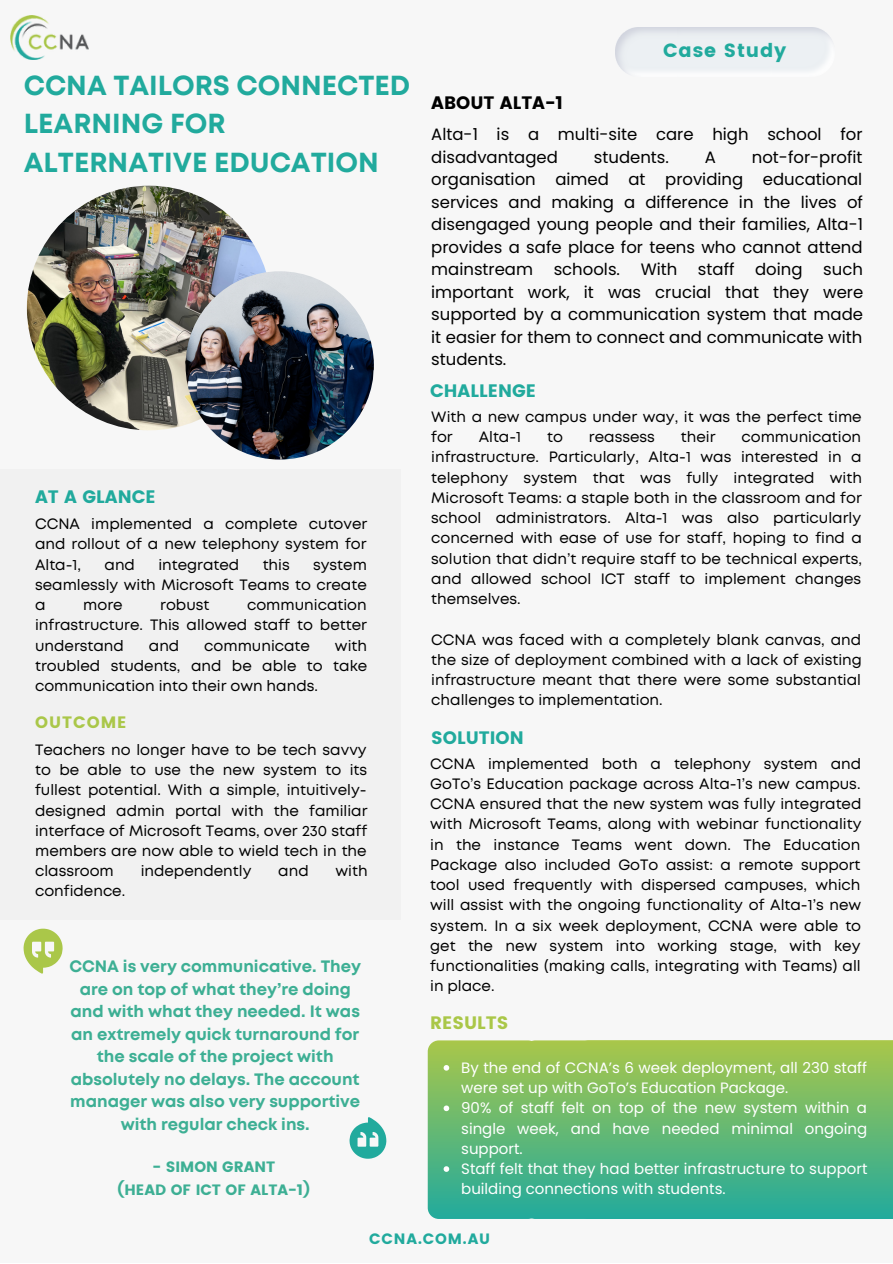
<style>
.page{position:relative;width:893px;height:1264px;background:#fff}
.page>*{position:absolute;margin:0;border:0;box-sizing:border-box;transform-origin:0 0}
.t1{font:700 27.45px/38.2px "Mont";color:#21aa9d}
.t2{font:19.05px "Poppins";letter-spacing:.045em;color:#21aa9d}
.t3{font:18px "Poppins";color:#21aa9d}
.t4{font:18px "Poppins";color:#000}
.t5{font:18px "Poppins";color:#aac748}
.t6{font:16.5px/22.5px "Poppins";color:#000}
.t7{font:700 16.5px/22.5px "Mont";color:#3daf94;text-align:center}
.t8{font:16.5px "Poppins";letter-spacing:.06em;color:#aac749}
.t9{font:15px/20.2px "Mont";color:#000;text-align:justify}
.t10{font:15px/20.2px "Poppins";color:#fff}
.t11{font:15px/23.5px "Poppins";color:#3daf94;text-align:center}
.t12{font:15px "Poppins";letter-spacing:.06em;color:#21aa9d}
</style>
<div class="page">
<div style="left:0;top:0;width:892px;height:1262px;background:#f7f7f7"></div>
<img style="left:615px;top:28px;width:62px;height:45px">
<img style="left:10px;top:16px;width:79px;height:44px">
<div style="left:0;top:468px;width:400px;height:451px;background:#f1f1f1"></div>
<svg style="left:24px;top:928px;width:39px;height:45px"></svg>
<svg style="left:349px;top:1117px;width:37px;height:41px"></svg>
<div style="left:427px;top:1040px;width:112px;height:178px;background:linear-gradient(to bottom,#aac74a,#23aa9c);border-radius:11px"></div>
<div style="left:524px;top:1040px;width:111px;height:178px;background:linear-gradient(to bottom,#aac749,#23ab9c);border-radius:11px"></div>
<div style="left:577px;top:1040px;width:112px;height:178px;background:linear-gradient(to bottom,#aac749,#23ab9c);border-radius:11px"></div>
<div style="left:670px;top:1040px;width:111px;height:178px;background:linear-gradient(to bottom,#aac749,#23ab9c);border-radius:11px"></div>
<div style="left:763px;top:1040px;width:111px;height:178px;background:linear-gradient(to bottom,#aac749,#23ab9c);border-radius:11px"></div>
<svg style="left:802px;top:1040px;width:90px;height:178px;background:#65b872"></svg>
<img style="left:27px;top:186px;width:244px;height:244px;border-radius:50%">
<img style="left:185px;top:271px;width:189px;height:188px;border-radius:50%">
<svg style="left:443px;top:1065px;width:6px;height:5px"></svg>
<svg style="left:443px;top:1105px;width:6px;height:6px"></svg>
<svg style="left:443px;top:1166px;width:6px;height:5px"></svg>
<h1 class="t1" style="left:24px;top:68px;width:388px">CCNA TAILORS CONNECTED<br>LEARNING FOR<br>ALTERNATIVE EDUCATION</h1>
<p class="t3" style="left:35px;top:486px;width:122px">AT A GLANCE</p>
<p class="t9" style="left:35px;top:515px;width:334px">CCNA implemented a complete cutover and rollout of a new telephony system for Alta-1,</p>
<p class="t9" style="left:104px;top:555px;width:32px">and</p>
<p class="t9" style="left:158px;top:555px;width:82px">integrated</p>
<p class="t9" style="left:263px;top:555px;width:29px">this</p>
<p class="t9" style="left:35px;top:555px;width:333px;text-indent:278px">system seamlessly with Microsoft Teams to create a</p>
<p class="t9" style="left:83px;top:595px;width:41px">more</p>
<p class="t9" style="left:160px;top:595px;width:51px">robust</p>
<p class="t9" style="left:35px;top:595px;width:333px;text-indent:212px">communication infrastructure. This allowed staff to better understand</p>
<p class="t9" style="left:35px;top:636px;width:334px;text-indent:300px">with troubled students, and be able to take communication into their own hands.</p>
<p class="t9" style="left:149px;top:636px;width:32px">and</p>
<p class="t9" style="left:204px;top:636px;width:107px">communicate</p>
<p class="t8" style="left:35px;top:713px;width:93px">OUTCOME</p>
<p class="t9" style="left:35px;top:740px;width:334px">Teachers no longer have to be tech savvy to be able to use the new system to its fullest potential. With a simple, intuitively&shy;designed admin portal with the familiar interface of Microsoft Teams, over 230 staff members are now able to wield tech in the classroom</p>
<p class="t9" style="left:141px;top:862px;width:112px">independently</p>
<p class="t9" style="left:278px;top:862px;width:32px">and</p>
<p class="t9" style="left:335px;top:862px;width:34px">with</p>
<p class="t9" style="left:35px;top:882px;width:92px">confidence.</p>
<p class="t7" style="left:69px;top:956px;width:293px">CCNA is very communicative. They are on top of what they’re doing and with what they needed. It was an extremely quick turnaround for the scale of the project with absolutely no delays. The account manager was also very supportive with regular check ins.</p>
<p class="t11" style="left:117px;top:1154px;width:194px">- SIMON GRANT<br>(HEAD OF ICT OF ALTA-1)</p>
<p class="t4" style="left:431px;top:93px;width:133px">ABOUT ALTA-1</p>
<p class="t2" style="left:663px;top:39px;width:125px">Case Study</p>
<p class="t6" style="left:431px;top:123px;width:432px">Alta-1 is a multi-site care high school for disadvantaged</p>
<p class="t6" style="left:431px;top:146px;width:433px;text-align:justify;text-indent:320px">not-for-profit organisation aimed at providing educational services and making a difference in the lives of disengaged young people and their families, Alta-1 provides a safe place for teens who cannot attend mainstream schools. With staff doing such important work, it was crucial that they were supported by a communication system that made it easier for them to connect and communicate with students.</p>
<p class="t6" style="left:593px;top:146px;width:77px">students.</p>
<p class="t6" style="left:704px;top:146px;width:13px">A</p>
<p class="t3" style="left:430px;top:380px;width:107px">CHALLENGE</p>
<p class="t9" style="left:431px;top:408px;width:432px">With a new campus under way, it was the perfect time for</p>
<p class="t9" style="left:478px;top:428px;width:44px">Alta-1</p>
<p class="t9" style="left:547px;top:428px;width:17px">to</p>
<p class="t9" style="left:589px;top:428px;width:67px">reassess</p>
<p class="t9" style="left:680px;top:428px;width:36px">their</p>
<p class="t9" style="left:431px;top:428px;width:432px;text-indent:310px">communication infrastructure. Particularly, Alta-1 was interested in a telephony system that was fully integrated with Microsoft Teams: a staple both in the classroom and for school administrators. Alta-1 was also particularly concerned with ease of use for staff, hoping to find a solution that didn’t require staff to be technical experts, and allowed school ICT staff to implement changes themselves.</p>
<p class="t9" style="left:431px;top:630px;width:432px">CCNA was faced with a completely blank canvas, and the size of deployment combined with a lack of existing infrastructure meant that there were some substantial challenges to implementation.</p>
<p class="t3" style="left:431px;top:727px;width:94px">SOLUTION</p>
<p class="t9" style="left:430px;top:754px;width:433px">CCNA implemented both a telephony system and GoTo’s Education package across Alta-1’s new campus.<br>CCNA ensured that the new system was fully integrated with Microsoft Teams, along with webinar functionality in the instance Teams went down. The Education Package also included GoTo assist: a remote support tool used frequently with dispersed campuses, which will assist with the ongoing functionality of Alta-1’s new system. In a six week deployment, CCNA were able to get the new system into working stage, with key functionalities (making calls, integrating with Teams) all in place.</p>
<p class="t5" style="left:430px;top:1012px;width:80px">RESULTS</p>
<p class="t10" style="left:461px;top:1057px;width:408px">By the end of CCNA’s 6 week deployment, all 230 staff were set up with GoTo’s Education Package.<br>90% of staff felt on top of the new system within a single week, and have needed minimal ongoing support.<br>Staff felt that they had better infrastructure to support building connections with students.</p>
<p class="t12" style="left:369px;top:1230px;width:122px">CCNA.COM.AU</p>
</div>
